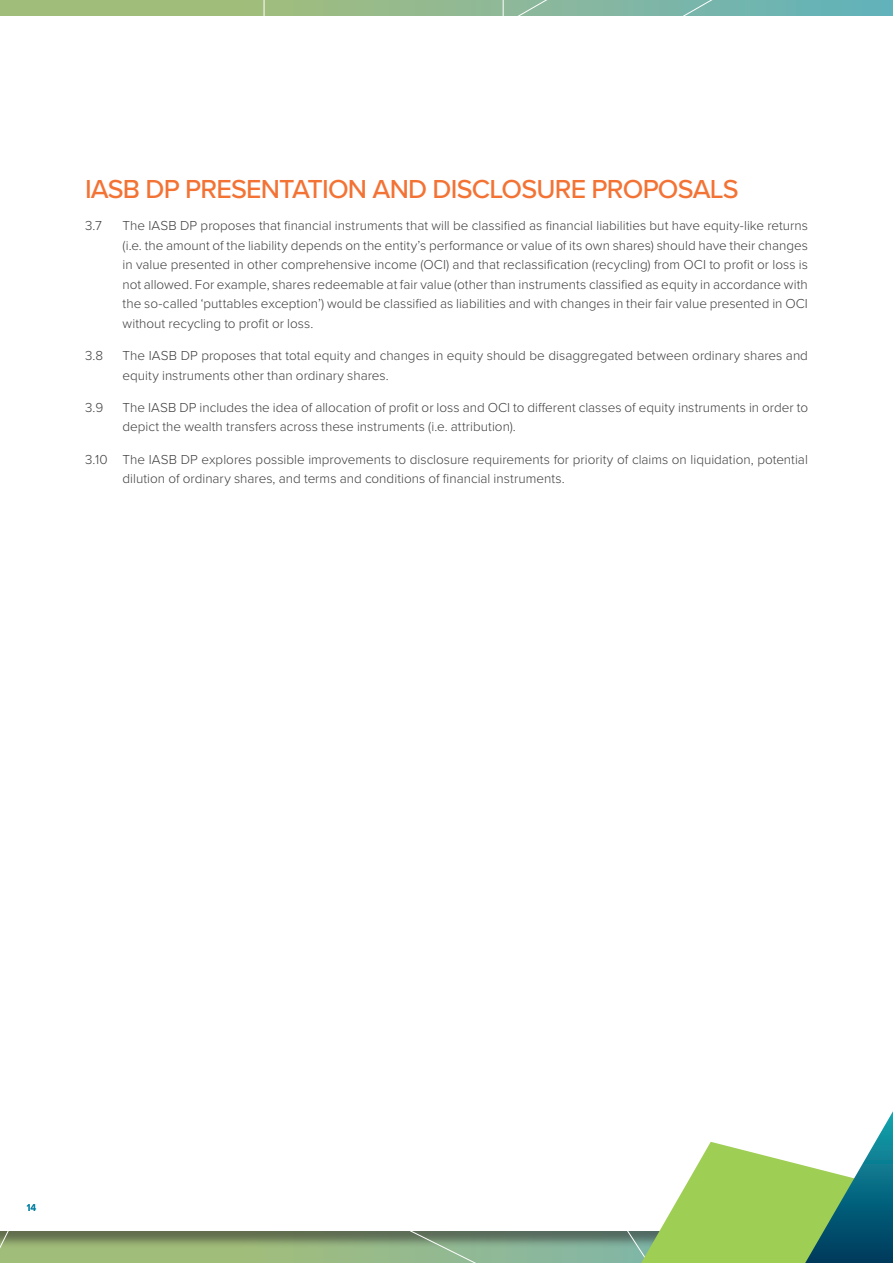
<style>
.page{position:relative;width:893px;height:1263px;background:#fff}
.page>*{position:absolute;margin:0;border:0;box-sizing:border-box;transform-origin:0 0}
.broodtekst{font:500 27px "Proxima Nova";letter-spacing:-.03em;color:#f37335}
.broodtekst-2{font:300 13.5px/19.5px "Proxima Nova";color:#3e3e3f}
.t1{font:500 10.2px "Proxima Nova";color:#007ea2}
</style>
<div class="page">
<svg style="left:263px;top:0;width:239px;height:16px;background:#97ba8a"></svg>
<svg style="left:502px;top:0;width:391px;height:16px;background:#79b5ab"></svg>
<svg style="left:0;top:1231px;width:641px;height:32px;background:#86a379"></svg>
<svg style="left:641px;top:1111px;width:252px;height:152px"></svg>
<p class="broodtekst" style="left:85px;top:169px;width:655px">IASB DP PRESENTATION AND DISCLOSURE PROPOSALS</p>
<p class="broodtekst-2" style="left:85px;top:215px;width:18px">3.7</p>
<p class="broodtekst-2" style="left:123px;top:215px;width:687px;text-align:justify">The IASB DP proposes that financial instruments that will be classified as financial liabilities but have equity-like returns (i.e. the amount of the liability depends on the entity’s performance or value of its own shares) should have their changes in value presented in other comprehensive income (OCI) and that reclassification (recycling) from OCI to profit or loss is not allowed. For example, shares redeemable at fair value (other than instruments classified as equity in accordance with the so-called ‘puttables exception’) would be classified as liabilities and with changes in their fair value presented in OCI without recycling to profit or loss.</p>
<p class="broodtekst-2" style="left:85px;top:345px;width:20px">3.8</p>
<p class="broodtekst-2" style="left:123px;top:345px;width:687px">The IASB DP proposes that total equity and changes in equity should be disaggregated between ordinary shares and equity instruments other than ordinary shares.</p>
<p class="broodtekst-2" style="left:85px;top:397px;width:20px">3.9</p>
<p class="broodtekst-2" style="left:123px;top:397px;width:687px">The IASB DP includes the idea of allocation of profit or loss and OCI to different classes of equity instruments in order to depict the wealth transfers across these instruments (i.e. attribution).</p>
<p class="broodtekst-2" style="left:123px;top:449px;width:687px;text-indent:-38px">3.10 The IASB DP explores possible improvements to disclosure requirements for priority of claims on liquidation, potential dilution of ordinary shares, and terms and conditions of financial instruments.</p>
<p class="t1" style="left:27px;top:1200px;width:11px">14</p>
</div>
